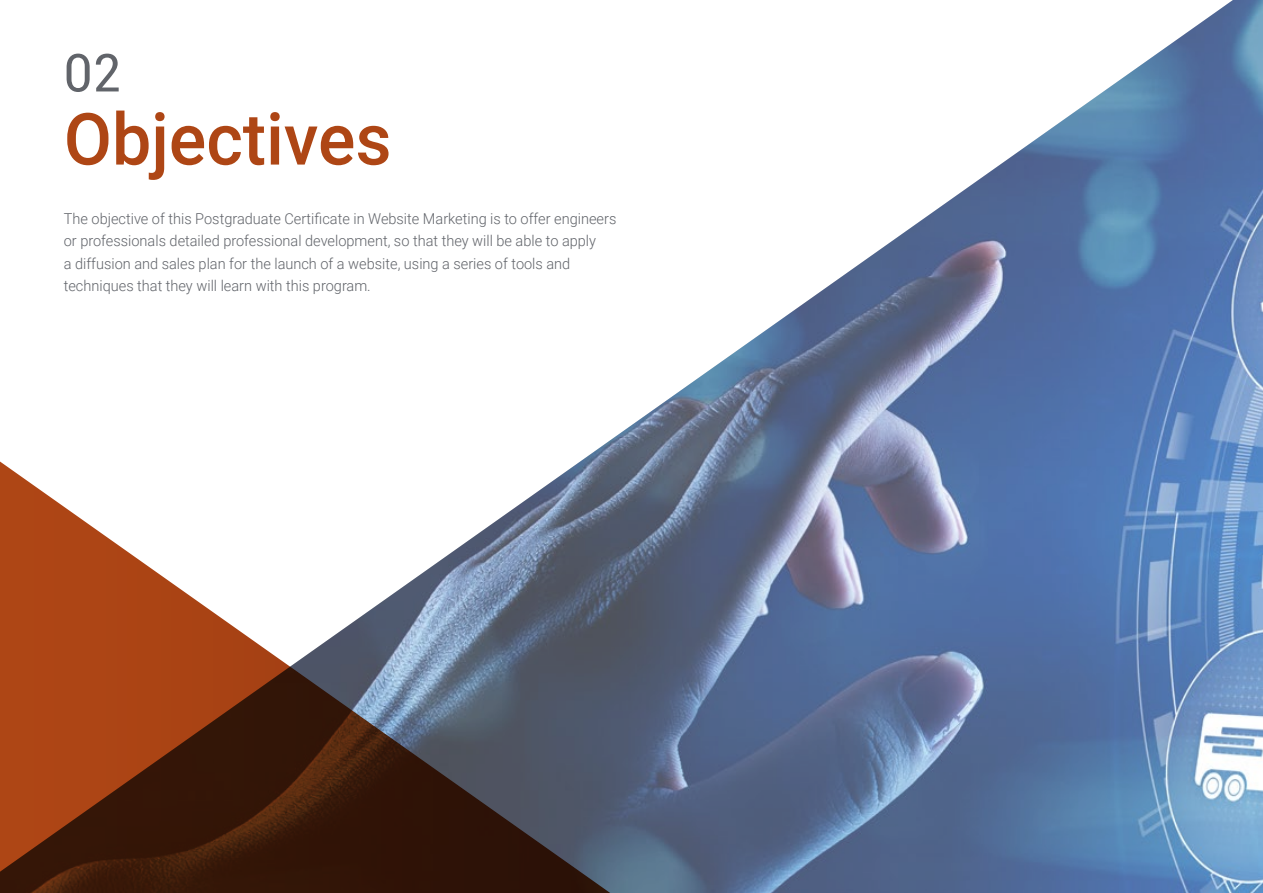
<style>
.page{position:relative;width:1263px;height:893px;background:#fff}
.page>*{position:absolute;margin:0;border:0;box-sizing:border-box;transform-origin:0 0}
.t1{font:500 72px "Roboto";color:#ae4615}
.t2{font:52.5px "Roboto";color:#61646a}
.t3{font:300 15px/22.5px "Roboto";color:#61646a}
</style>
<div class="page">
<img style="left:602px;top:0;width:661px;height:893px">
<svg style="left:0;top:446px;width:640px;height:447px"></svg>
<h2 class="t2" style="left:64px;top:36px;width:59px">02</h2>
<h1 class="t1" style="left:64px;top:89px;width:329px">Objectives</h1>
<p class="t3" style="left:64px;top:207px;width:554px">The objective of this Postgraduate Certificate in Website Marketing is to offer engineers or professionals detailed professional development, so that they will be able to apply<br>a diffusion and sales plan for the launch of a website, using a series of tools and techniques that they will learn with this program.</p>
</div>
